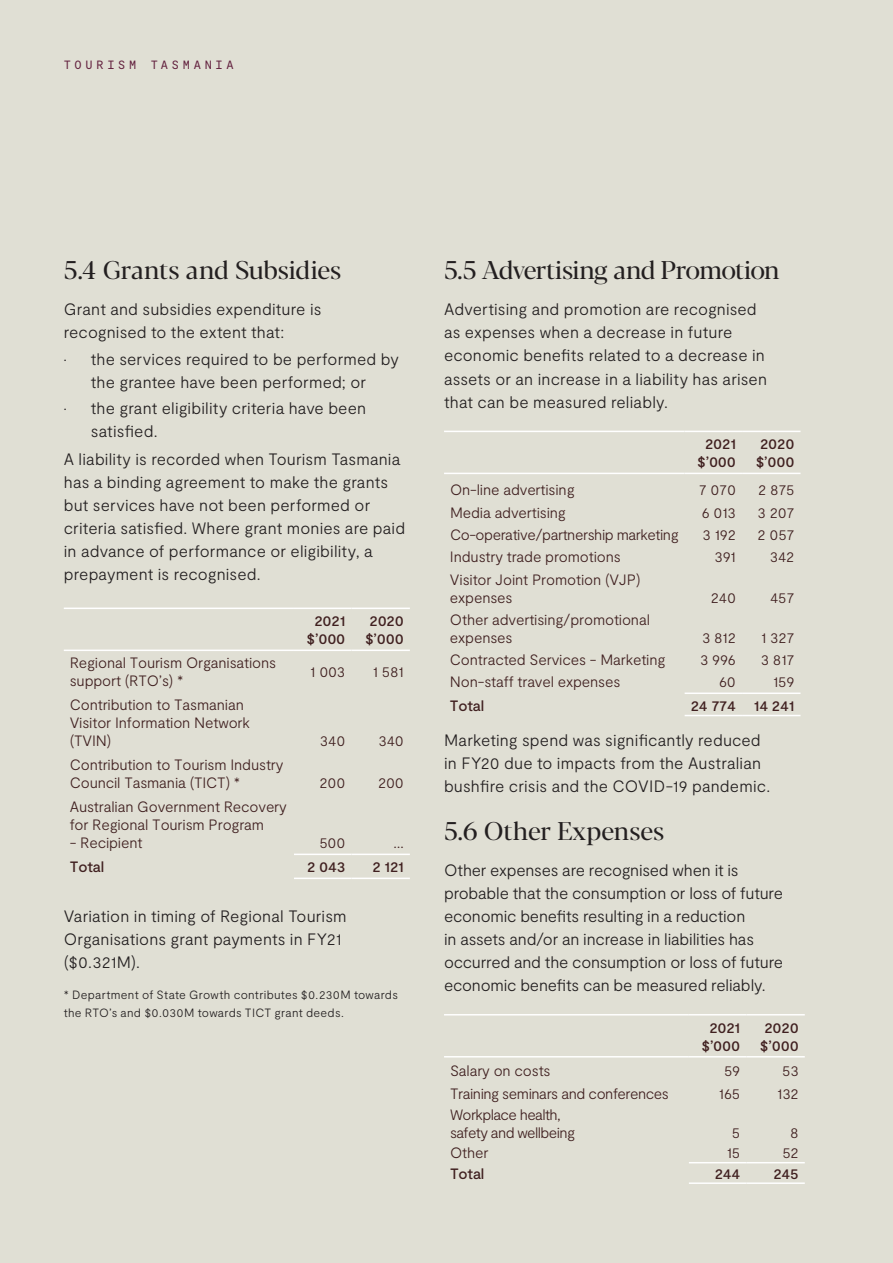
<style>
.page{position:relative;width:893px;height:1263px;background:#e0dfd4}
.page>*{position:absolute;margin:0;border:0;box-sizing:border-box;transform-origin:0 0}
.t1{font:25.5px "Blacker Display";letter-spacing:-.01em;color:#231f20}
.t2{font:25.5px "Blacker Display";letter-spacing:-.03em;color:#231f20}
.t3{font:300 16.5px/23.1px "Moderat";letter-spacing:.005em;color:#231f20}
.t4{font:300 15px/18px "Moderat";letter-spacing:-.01em;color:#402020}
.t5{font:500 15px/18px "Moderat";letter-spacing:-.01em;color:#402020;text-align:center}
.t6{font:300 15px "Moderat";letter-spacing:-.03em;color:#402020}
.t7{font:300 15px/18px "Moderat";letter-spacing:-.04em;color:#402020}
.t8{font:300 12px/18px "Moderat";letter-spacing:.025em;color:#231f20}
.t9{font:12px "Moderat Mono Regular";letter-spacing:.31em;color:#642340}
.s1{font-size:15px}
</style>
<div class="page">
<hr style="left:294px;top:853px;width:57px;height:2px;background:#fff">
<hr style="left:351px;top:853px;width:59px;height:2px;background:#fff">
<hr style="left:294px;top:877px;width:57px;height:2px;background:#fff">
<hr style="left:351px;top:877px;width:59px;height:2px;background:#fff">
<hr style="left:64px;top:607px;width:230px;height:2px;background:#fff">
<hr style="left:294px;top:607px;width:57px;height:2px;background:#fff">
<hr style="left:351px;top:607px;width:59px;height:2px;background:#fff">
<hr style="left:64px;top:649px;width:230px;height:2px;background:#fff">
<hr style="left:294px;top:649px;width:57px;height:2px;background:#fff">
<hr style="left:351px;top:649px;width:59px;height:2px;background:#fff">
<hr style="left:685px;top:692px;width:57px;height:2px;background:#fff">
<hr style="left:742px;top:692px;width:58px;height:2px;background:#fff">
<hr style="left:685px;top:715px;width:57px;height:1px;background:#fff">
<hr style="left:742px;top:715px;width:58px;height:1px;background:#fff">
<hr style="left:444px;top:431px;width:241px;height:1px;background:#fff">
<hr style="left:685px;top:431px;width:57px;height:1px;background:#fff">
<hr style="left:742px;top:431px;width:58px;height:1px;background:#fff">
<hr style="left:444px;top:473px;width:241px;height:1px;background:#fff">
<hr style="left:685px;top:473px;width:57px;height:1px;background:#fff">
<hr style="left:742px;top:473px;width:58px;height:1px;background:#fff">
<hr style="left:689px;top:1162px;width:57px;height:1px;background:#fff">
<hr style="left:746px;top:1162px;width:59px;height:1px;background:#fff">
<hr style="left:689px;top:1182px;width:57px;height:2px;background:#fff">
<hr style="left:746px;top:1182px;width:59px;height:2px;background:#fff">
<hr style="left:444px;top:1014px;width:245px;height:1px;background:#fff">
<hr style="left:689px;top:1014px;width:57px;height:1px;background:#fff">
<hr style="left:746px;top:1014px;width:59px;height:1px;background:#fff">
<hr style="left:444px;top:1056px;width:245px;height:1px;background:#fff">
<hr style="left:689px;top:1056px;width:57px;height:1px;background:#fff">
<hr style="left:746px;top:1056px;width:59px;height:1px;background:#fff">
<p class="t9" style="left:64px;top:58px;width:171px">TOURISM TASMANIA</p>
<h1 class="t1" style="left:64px;top:255px;width:279px">5.4 Grants and Subsidies</h1>
<p class="t3" style="left:64px;top:298px;width:259px">Grant and subsidies expenditure is recognised to the extent that:</p>
<p class="t3" style="left:64px;top:348px;width:337px;line-height:22.5px;text-align:center"><span class="s1">•</span> the services required to be performed by the grantee have been performed; or</p>
<p class="t3" style="left:91px;top:397px;width:277px;text-indent:-27px"><span class="s1">•</span> the grant eligibility criteria have been satisfied.</p>
<p class="t3" style="left:64px;top:448px;width:343px">A liability is recorded when Tourism Tasmania has a binding agreement to make the grants but services have not been performed or criteria satisfied. Where grant monies are paid in advance of performance or eligibility, a prepayment is recognised.</p>
<p class="t5" style="left:307px;top:613px;width:40px">2021 $’000</p>
<p class="t5" style="left:365px;top:613px;width:40px;text-align:left">2020 $’000</p>
<p class="t4" style="left:70px;top:654px;width:208px">Regional Tourism Organisations support (RTO’s) *</p>
<p class="t4" style="left:310px;top:663px;width:37px">1 003</p>
<p class="t4" style="left:373px;top:663px;width:33px">1 581</p>
<p class="t4" style="left:70px;top:696px;width:182px">Contribution to Tasmanian<br>Visitor Information Network (TVIN)</p>
<p class="t4" style="left:320px;top:732px;width:27px">340</p>
<p class="t4" style="left:378px;top:732px;width:27px">340</p>
<p class="t4" style="left:70px;top:756px;width:215px">Contribution to Tourism Industry<br>Council Tasmania (TICT) *</p>
<p class="t4" style="left:320px;top:774px;width:27px">200</p>
<p class="t4" style="left:378px;top:774px;width:27px">200</p>
<p class="t4" style="left:70px;top:798px;width:219px">Australian Government Recovery for Regional Tourism Program</p>
<p class="t4" style="left:70px;top:834px;width:74px">- Recipient</p>
<p class="t4" style="left:319px;top:834px;width:27px">500</p>
<p class="t4" style="left:393px;top:834px;width:12px">…</p>
<p class="t5" style="left:70px;top:859px;width:36px">Total</p>
<p class="t5" style="left:307px;top:859px;width:40px">2 043</p>
<p class="t5" style="left:372px;top:859px;width:33px">2 121</p>
<p class="t3" style="left:64px;top:905px;width:284px">Variation in timing of Regional Tourism<br>Organisations grant payments in FY21 ($0.321M).</p>
<p class="t8" style="left:64px;top:986px;width:336px">* Department of State Growth contributes $0.230M towards the RTO’s and $0.030M towards TICT grant deeds.</p>
<h1 class="t2" style="left:444px;top:255px;width:337px">5.5 Advertising and Promotion</h1>
<p class="t3" style="left:444px;top:298px;width:325px">Advertising and promotion are recognised as expenses when a decrease in future economic benefits related to a decrease in assets or an increase in a liability has arisen that can be measured reliably.</p>
<p class="t5" style="left:697px;top:436px;width:40px">2021 $’000</p>
<p class="t5" style="left:756px;top:436px;width:40px;text-align:left">2020 $’000</p>
<p class="t4" style="left:450px;top:481px;width:126px">On-line advertising</p>
<p class="t4" style="left:699px;top:481px;width:39px">7 070</p>
<p class="t4" style="left:758px;top:481px;width:38px">2 875</p>
<p class="t4" style="left:450px;top:504px;width:117px">Media advertising</p>
<p class="t4" style="left:702px;top:504px;width:36px">6 013</p>
<p class="t4" style="left:758px;top:504px;width:38px">3 207</p>
<p class="t6" style="left:450px;top:526px;width:230px">Co-operative/partnership marketing</p>
<p class="t4" style="left:703px;top:526px;width:35px">3 192</p>
<p class="t4" style="left:758px;top:526px;width:38px">2 057</p>
<p class="t4" style="left:450px;top:548px;width:172px">Industry trade promotions</p>
<p class="t4" style="left:714px;top:548px;width:23px">391</p>
<p class="t4" style="left:770px;top:548px;width:26px">342</p>
<p class="t4" style="left:450px;top:571px;width:192px">Visitor Joint Promotion (VJP) expenses</p>
<p class="t4" style="left:711px;top:589px;width:27px">240</p>
<p class="t4" style="left:770px;top:589px;width:26px">457</p>
<p class="t4" style="left:450px;top:611px;width:202px">Other advertising/promotional expenses</p>
<p class="t4" style="left:702px;top:629px;width:35px">3 812</p>
<p class="t4" style="left:761px;top:629px;width:35px">1 327</p>
<p class="t4" style="left:450px;top:651px;width:217px">Contracted Services - Marketing</p>
<p class="t4" style="left:700px;top:651px;width:37px">3 996</p>
<p class="t4" style="left:761px;top:651px;width:35px">3 817</p>
<p class="t4" style="left:450px;top:673px;width:172px">Non-staff travel expenses</p>
<p class="t4" style="left:719px;top:673px;width:18px">60</p>
<p class="t4" style="left:773px;top:673px;width:23px">159</p>
<p class="t5" style="left:450px;top:697px;width:36px">Total</p>
<p class="t5" style="left:691px;top:697px;width:105px">24 774 14 241</p>
<p class="t3" style="left:444px;top:729px;width:328px">Marketing spend was significantly reduced in FY20 due to impacts from the Australian bushfire crisis and the COVID-19 pandemic.</p>
<h1 class="t1" style="left:444px;top:815px;width:222px">5.6 Other Expenses</h1>
<p class="t3" style="left:444px;top:858px;width:341px">Other expenses are recognised when it is probable that the consumption or loss of future economic benefits resulting in a reduction<br>in assets and/or an increase in liabilities has occurred and the consumption or loss of future economic benefits can be measured reliably.</p>
<p class="t5" style="left:701px;top:1019px;width:40px">2021 $’000</p>
<p class="t5" style="left:760px;top:1019px;width:40px;text-align:left">2020 $’000</p>
<p class="t4" style="left:450px;top:1062px;width:102px">Salary on costs</p>
<p class="t4" style="left:724px;top:1062px;width:18px">59</p>
<p class="t4" style="left:782px;top:1062px;width:18px">53</p>
<p class="t6" style="left:450px;top:1085px;width:220px">Training seminars and conferences</p>
<p class="t4" style="left:719px;top:1085px;width:23px">165</p>
<p class="t4" style="left:777px;top:1085px;width:23px">132</p>
<p class="t7" style="left:450px;top:1106px;width:126px">Workplace health, safety and wellbeing</p>
<p class="t4" style="left:732px;top:1124px;width:10px">5</p>
<p class="t4" style="left:790px;top:1124px;width:10px">8</p>
<p class="t4" style="left:450px;top:1144px;width:40px">Other</p>
<p class="t4" style="left:727px;top:1144px;width:15px">15</p>
<p class="t4" style="left:782px;top:1144px;width:18px">52</p>
<p class="t5" style="left:450px;top:1165px;width:36px">Total</p>
<p class="t5" style="left:715px;top:1165px;width:27px">244</p>
<p class="t5" style="left:773px;top:1165px;width:27px">245</p>
</div>
